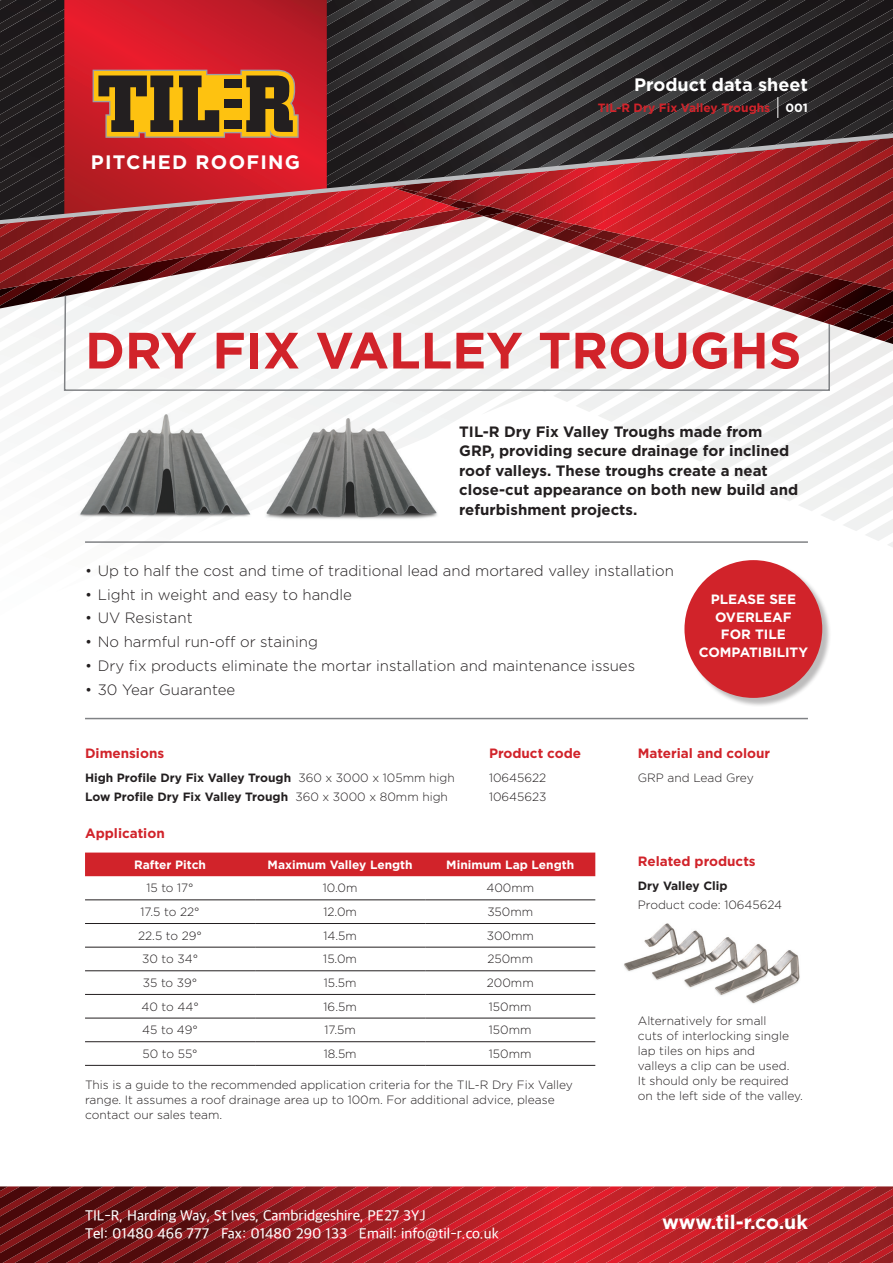
<style>
.page{position:relative;width:893px;height:1263px;background:#fff}
.page>*{position:absolute;margin:0;border:0;box-sizing:border-box;transform-origin:0 0}
.t1{font:700 51px "Gotham";color:#d1232a}
.t2{font:700 19.5px "Gotham";letter-spacing:-.005em;color:#fff}
.t3{font:700 19.5px "Gotham";letter-spacing:.065em;color:#fff}
.t4{font:700 18px "Gotham";color:#fff}
.t5{font:300 15px "Gotham";color:#231f20}
.t6{font:700 15px/19.5px "Gotham";color:#231f20}
.t7{font:500 15px/18px "Apple SD Gothic Neo";color:#fff}
.t8{font:700 13.5px "Gotham";color:#d1232a}
.t9{font:700 13.5px/17.5px "Gotham";color:#fff;text-align:center}
.t10{font:300 12px/15px "Gotham";color:#231f20}
.t11{font:700 12px "Gotham";color:#231f20}
.t12{font:700 12px "Gotham";color:#fff}
.t13{font:700 12px "Gotham";color:#d1232a}
.s1{font-weight:300}
</style>
<div class="page">
<img style="left:0;top:1186px;width:893px;height:77px">
<img style="left:852px;top:0;width:39px;height:133px">
<svg style="left:383px;top:225px;width:510px;height:286px"></svg>
<img style="left:415px;top:225px;width:50px;height:6px">
<img style="left:812px;top:0;width:40px;height:133px">
<svg style="left:431px;top:277px;width:462px;height:214px"></svg>
<img style="left:389px;top:225px;width:26px;height:17px">
<img style="left:773px;top:0;width:39px;height:133px">
<img style="left:389px;top:225px;width:25px;height:8px">
<img style="left:733px;top:0;width:40px;height:133px">
<img style="left:342px;top:225px;width:47px;height:18px">
<img style="left:694px;top:0;width:39px;height:133px">
<img style="left:294px;top:225px;width:48px;height:28px">
<img style="left:655px;top:0;width:39px;height:133px">
<svg style="left:481px;top:225px;width:412px;height:247px"></svg>
<img style="left:731px;top:282px;width:36px;height:12px">
<img style="left:751px;top:266px;width:44px;height:20px">
<img style="left:777px;top:225px;width:116px;height:45px">
<img style="left:247px;top:225px;width:47px;height:33px">
<img style="left:615px;top:0;width:40px;height:133px">
<img style="left:200px;top:225px;width:47px;height:33px">
<img style="left:576px;top:0;width:39px;height:133px">
<img style="left:153px;top:225px;width:47px;height:33px">
<img style="left:536px;top:0;width:40px;height:133px">
<img style="left:105px;top:225px;width:48px;height:33px">
<img style="left:497px;top:0;width:39px;height:133px">
<img style="left:58px;top:225px;width:47px;height:33px">
<img style="left:457px;top:0;width:40px;height:133px">
<img style="left:0;top:225px;width:58px;height:33px">
<img style="left:418px;top:0;width:39px;height:133px">
<img style="left:0;top:225px;width:11px;height:11px">
<img style="left:378px;top:0;width:40px;height:133px">
<img style="left:339px;top:0;width:39px;height:133px">
<img style="left:327px;top:0;width:12px;height:133px">
<img style="left:0;top:99px;width:64px;height:23px">
<img style="left:0;top:77px;width:64px;height:22px">
<img style="left:0;top:54px;width:64px;height:23px">
<img style="left:0;top:0;width:64px;height:54px">
<img style="left:0;top:0;width:63px;height:31px">
<img style="left:0;top:0;width:23px;height:8px">
<svg style="left:64px;top:0;width:263px;height:133px;background:#ce1c29"></svg>
<svg style="left:0;top:133px;width:893px;height:92px;background:#922a2f"></svg>
<svg style="left:93px;top:70px;width:206px;height:68px;background:#916920"></svg>
<svg style="left:777px;top:97px;width:1px;height:21px"></svg>
<div style="left:85px;top:852px;width:510px;height:24px;background:#d1232a"></div>
<hr style="left:85px;top:899px;width:170px;height:1px;background:#231f20">
<hr style="left:255px;top:899px;width:170px;height:1px;background:#231f20">
<hr style="left:425px;top:899px;width:170px;height:1px;background:#231f20">
<hr style="left:85px;top:923px;width:170px;height:1px;background:#231f20">
<hr style="left:255px;top:923px;width:170px;height:1px;background:#231f20">
<hr style="left:425px;top:923px;width:170px;height:1px;background:#231f20">
<hr style="left:85px;top:947px;width:170px;height:1px;background:#231f20">
<hr style="left:255px;top:947px;width:170px;height:1px;background:#231f20">
<hr style="left:425px;top:947px;width:170px;height:1px;background:#231f20">
<hr style="left:85px;top:970px;width:170px;height:1px;background:#231f20">
<hr style="left:255px;top:970px;width:170px;height:1px;background:#231f20">
<hr style="left:425px;top:970px;width:170px;height:1px;background:#231f20">
<hr style="left:85px;top:994px;width:170px;height:1px;background:#231f20">
<hr style="left:255px;top:994px;width:170px;height:1px;background:#231f20">
<hr style="left:425px;top:994px;width:170px;height:1px;background:#231f20">
<hr style="left:85px;top:1018px;width:170px;height:1px;background:#231f20">
<hr style="left:255px;top:1018px;width:170px;height:1px;background:#231f20">
<hr style="left:425px;top:1018px;width:170px;height:1px;background:#231f20">
<hr style="left:85px;top:1041px;width:170px;height:1px;background:#231f20">
<hr style="left:255px;top:1041px;width:170px;height:1px;background:#231f20">
<hr style="left:425px;top:1041px;width:170px;height:1px;background:#231f20">
<hr style="left:85px;top:1065px;width:170px;height:1px;background:#231f20">
<hr style="left:255px;top:1065px;width:170px;height:1px;background:#231f20">
<hr style="left:425px;top:1065px;width:170px;height:1px;background:#231f20">
<hr style="left:85px;top:541px;width:723px;height:2px;background:#808285">
<hr style="left:85px;top:718px;width:723px;height:1px;background:#808285">
<svg style="left:431px;top:294px;width:400px;height:98px"></svg>
<img style="left:624px;top:923px;width:176px;height:81px">
<img style="left:266px;top:412px;width:175px;height:107px">
<svg style="left:0;top:258px;width:431px;height:256px"></svg>
<img style="left:74px;top:407px;width:181px;height:111px">
<div style="left:686px;top:561px;width:145px;height:146px;background:#231f20;opacity:.3"></div>
<div style="left:684px;top:560px;width:138px;height:138px;background:#d1232a;border-radius:50%"></div>
<h2 class="t3" style="left:91px;top:150px;width:211px">PITCHED ROOFING</h2>
<p class="t4" style="left:634px;top:74px;width:175px">Product data sheet</p>
<p class="t13" style="left:598px;top:101px;width:174px">TIL-R Dry Fix Valley Troughs</p>
<p class="t12" style="left:785px;top:101px;width:24px">001</p>
<p class="t1" style="left:85px;top:321px;width:718px">DRY FIX VALLEY TROUGHS</p>
<p class="t6" style="left:459px;top:421px;width:340px">TIL-R Dry Fix Valley Troughs made from GRP, providing secure drainage for inclined roof valleys. These troughs create a neat close-cut appearance on both new build and refurbishment projects.</p>
<p class="t5" style="left:85px;top:562px;width:590px">• Up to half the cost and time of traditional lead and mortared valley installation</p>
<p class="t5" style="left:85px;top:586px;width:268px">• Light in weight and easy to handle</p>
<p class="t5" style="left:85px;top:610px;width:109px">• UV Resistant</p>
<p class="t5" style="left:85px;top:633px;width:234px">• No harmful run-off or staining</p>
<p class="t5" style="left:85px;top:657px;width:552px">• Dry fix products eliminate the mortar installation and maintenance issues</p>
<p class="t5" style="left:85px;top:681px;width:152px">• 30 Year Guarantee</p>
<p class="t9" style="left:699px;top:590px;width:111px">PLEASE SEE<br>OVERLEAF<br>FOR TILE<br>COMPATIBILITY</p>
<p class="t8" style="left:85px;top:745px;width:81px">Dimensions</p>
<p class="t8" style="left:489px;top:745px;width:94px">Product code</p>
<p class="t8" style="left:638px;top:745px;width:134px">Material and colour</p>
<p class="t11" style="left:85px;top:770px;width:371px">High Profile Dry Fix Valley Trough <span class="s1">360 x 3000 x 105mm high</span></p>
<p class="t10" style="left:489px;top:770px;width:59px">10645622</p>
<p class="t10" style="left:638px;top:770px;width:117px">GRP and Lead Grey</p>
<p class="t11" style="left:85px;top:790px;width:364px">Low Profile Dry Fix Valley Trough <span class="s1">360 x 3000 x 80mm high</span></p>
<p class="t10" style="left:489px;top:789px;width:59px">10645623</p>
<p class="t8" style="left:85px;top:825px;width:81px">Application</p>
<p class="t12" style="left:134px;top:857px;width:73px">Rafter Pitch</p>
<p class="t12" style="left:268px;top:857px;width:147px">Maximum Valley Length</p>
<p class="t12" style="left:446px;top:857px;width:129px">Minimum Lap Length</p>
<p class="t10" style="left:146px;top:880px;width:49px">15 to 17°</p>
<p class="t10" style="left:323px;top:880px;width:36px">10.0m</p>
<p class="t10" style="left:486px;top:880px;width:49px">400mm</p>
<p class="t10" style="left:141px;top:904px;width:60px">17.5 to 22°</p>
<p class="t10" style="left:323px;top:904px;width:35px">12.0m</p>
<p class="t10" style="left:487px;top:904px;width:47px">350mm</p>
<p class="t10" style="left:138px;top:928px;width:65px">22.5 to 29°</p>
<p class="t10" style="left:323px;top:928px;width:35px">14.5m</p>
<p class="t10" style="left:487px;top:928px;width:49px">300mm</p>
<p class="t10" style="left:142px;top:951px;width:58px">30 to 34°</p>
<p class="t10" style="left:323px;top:951px;width:35px">15.0m</p>
<p class="t10" style="left:487px;top:951px;width:47px">250mm</p>
<p class="t10" style="left:143px;top:975px;width:56px">35 to 39°</p>
<p class="t10" style="left:324px;top:975px;width:34px">15.5m</p>
<p class="t10" style="left:487px;top:975px;width:48px">200mm</p>
<p class="t10" style="left:141px;top:999px;width:59px">40 to 44°</p>
<p class="t10" style="left:324px;top:999px;width:35px">16.5m</p>
<p class="t10" style="left:489px;top:999px;width:44px">150mm</p>
<p class="t10" style="left:142px;top:1022px;width:57px">45 to 49°</p>
<p class="t10" style="left:325px;top:1022px;width:33px">17.5m</p>
<p class="t10" style="left:489px;top:1022px;width:44px">150mm</p>
<p class="t10" style="left:142px;top:1046px;width:57px">50 to 55°</p>
<p class="t10" style="left:324px;top:1046px;width:35px">18.5m</p>
<p class="t10" style="left:489px;top:1046px;width:44px">150mm</p>
<p class="t10" style="left:85px;top:1077px;width:489px">This is a guide to the recommended application criteria for the TIL-R Dry Fix Valley range. It assumes a roof drainage area up to 100m. For additional advice, please contact our sales team.</p>
<p class="t8" style="left:638px;top:854px;width:119px">Related products</p>
<p class="t11" style="left:638px;top:879px;width:91px">Dry Valley Clip</p>
<p class="t10" style="left:638px;top:897px;width:146px">Product code: 10645624</p>
<p class="t10" style="left:638px;top:1013px;width:167px">Alternatively for small<br>cuts of interlocking single lap tiles on hips and<br>valleys a clip can be used.<br>It should only be required on the left side of the valley.</p>
<p class="t7" style="left:85px;top:1208px;width:415px">TIL-R, Harding Way, St Ives, Cambridgeshire, PE27 3YJ<br>Tel: 01480 466 777 Fax: 01480 290 133 Email: info@til-r.co.uk</p>
<h2 class="t2" style="left:662px;top:1211px;width:147px">www.til-r.co.uk</h2>
</div>
